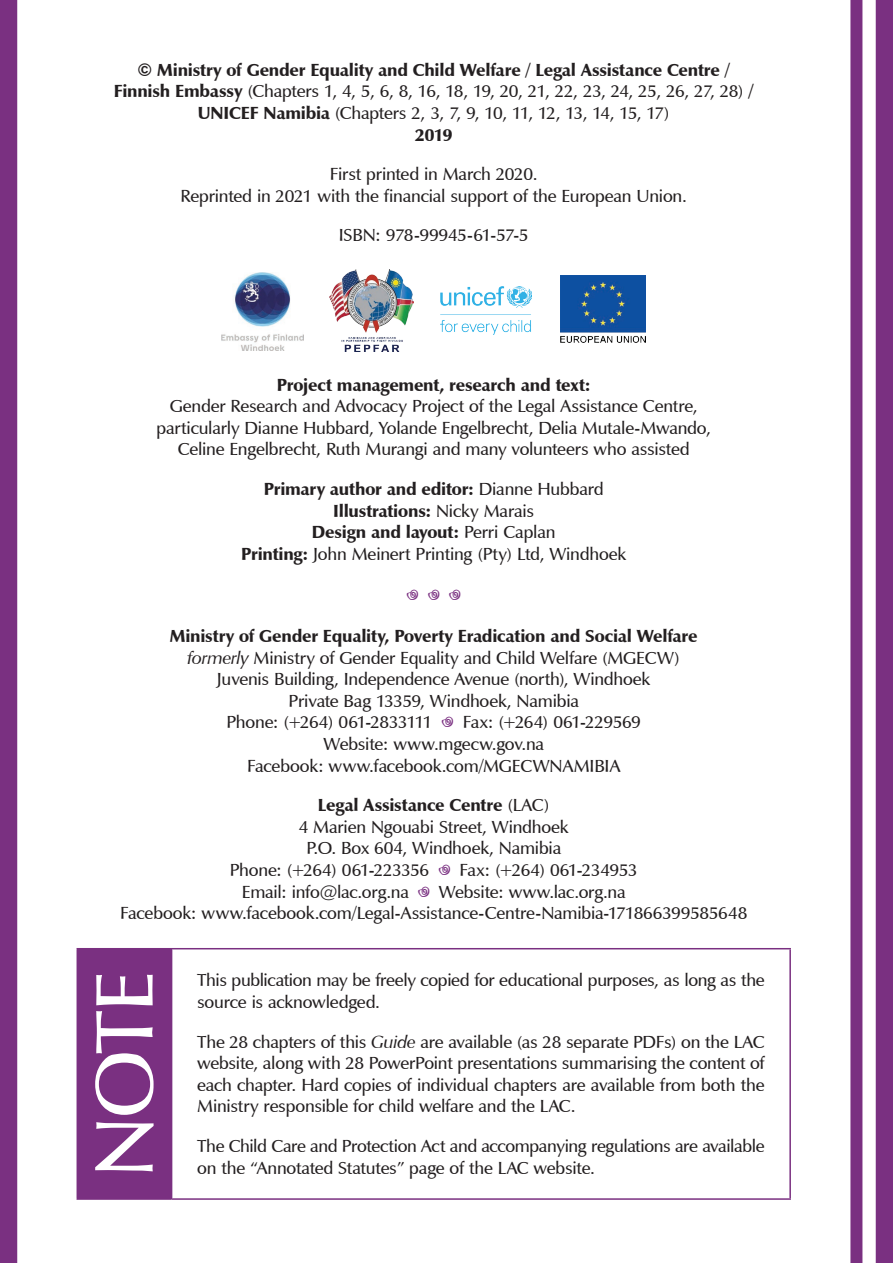
<style>
.page{position:relative;width:893px;height:1263px;background:#fff}
.page>*{position:absolute;margin:0;border:0;box-sizing:border-box;transform-origin:0 0}
.Box_Text{font:84px "Mg Open Cosmetica";color:#fff}
.Box_Text-2{font:18px/21.6px "Mg Open Cosmetica";letter-spacing:-.015em;color:#231f20}
.Box_Text-3{font:700 18px "Mg Open Cosmetica";letter-spacing:-.01em;color:#231f20}
.Box_Text-4{font:18px "Mg Open Cosmetica";letter-spacing:-.035em;color:#231f20}
.Box_Text-5{font:18px "Mg Open Cosmetica";letter-spacing:-.04em;color:#231f20}
.s1{font-weight:700}
.s2{font-weight:400}
.s3{font-style:italic}
</style>
<div class="page">
<div style="left:0;top:0;width:17px;height:1263px;background:#7a3081"></div>
<div style="left:77px;top:949px;width:95px;height:250px;background:#7a3081"></div>
<hr style="left:77px;top:948px;width:95px;height:1px;background:#7a3081">
<hr style="left:172px;top:948px;width:619px;height:1px;background:#7a3081">
<hr style="left:789px;top:949px;width:2px;height:249px;background:#7a3081">
<hr style="left:77px;top:1198px;width:95px;height:2px;background:#7a3081">
<hr style="left:172px;top:1198px;width:619px;height:2px;background:#7a3081">
<div style="left:876px;top:0;width:17px;height:1263px;background:#7a3081"></div>
<div style="left:850px;top:0;width:12px;height:1263px;background:#7a3081"></div>
<img style="left:221px;top:272px;width:83px;height:79px">
<img style="left:440px;top:286px;width:91px;height:49px">
<img style="left:329px;top:270px;width:84px;height:81px">
<img style="left:561px;top:275px;width:85px;height:67px">
<p class="Box_Text-3" style="left:138px;top:59px;width:594px">© Ministry of Gender Equality and Child Welfare / Legal Assistance Centre /</p>
<p class="Box_Text-4" style="left:114px;top:81px;width:641px"><span class="s1">Finnish Embassy</span> (Chapters 1, 4, 5, 6, 8, 16, 18, 19, 20, 21, 22, 23, 24, 25, 26, 27, 28) <span class="s1">/</span></p>
<p class="Box_Text-5" style="left:198px;top:103px;width:474px"><span class="s1">UNICEF Namibia</span> (Chapters 2, 3, 7, 9, 10, 11, 12, 13, 14, 15, 17)</p>
<p class="Box_Text-3" style="left:415px;top:124px;width:39px">2019</p>
<p class="Box_Text-2" style="left:181px;top:164px;width:508px;text-align:center">First printed in March 2020.<br>Reprinted in 2021 with the financial support of the European Union.</p>
<p class="Box_Text-2" style="left:339px;top:225px;width:191px">ISBN: 978-99945-61-57-5</p>
<p class="Box_Text-3" style="left:277px;top:374px;width:316px">Project management, research and text:</p>
<p class="Box_Text-2" style="left:170px;top:396px;width:529px">Gender Research and Advocacy Project of the Legal Assistance Centre,</p>
<p class="Box_Text-2" style="left:157px;top:417px;width:556px">particularly Dianne Hubbard, Yolande Engelbrecht, Delia Mutale-Mwando,</p>
<p class="Box_Text-2" style="left:178px;top:439px;width:513px">Celine Engelbrecht, Ruth Murangi and many volunteers who assisted</p>
<p class="Box_Text-3" style="left:264px;top:478px;width:341px">Primary author and editor: <span class="s2">Dianne Hubbard</span></p>
<p class="Box_Text-3" style="left:333px;top:500px;width:202px">Illustrations: <span class="s2">Nicky Marais</span></p>
<p class="Box_Text-3" style="left:312px;top:521px;width:245px">Design and layout: <span class="s2">Perri Caplan</span></p>
<p class="Box_Text-2" style="left:241px;top:543px;width:387px"><span class="s1">Printing:</span> John Meinert Printing (Pty) Ltd, Windhoek</p>
<p class="Box_Text-3" style="left:170px;top:625px;width:529px">Ministry of Gender Equality, Poverty Eradication and Social Welfare</p>
<p class="Box_Text-2" style="left:187px;top:647px;width:494px"><span class="s3">formerly</span> Ministry of Gender Equality and Child Welfare (MGECW)</p>
<p class="Box_Text-2" style="left:217px;top:669px;width:435px">Juvenis Building, Independence Avenue (north), Windhoek</p>
<p class="Box_Text-2" style="left:289px;top:690px;width:292px">Private Bag 13359, Windhoek, Namibia</p>
<p class="Box_Text-2" style="left:227px;top:712px;width:208px">Phone: (+264) 061-2833111</p>
<p class="Box_Text-2" style="left:463px;top:712px;width:180px">Fax: (+264) 061-229569</p>
<p class="Box_Text-2" style="left:323px;top:733px;width:222px">Website: www.mgecw.gov.na</p>
<p class="Box_Text-2" style="left:247px;top:755px;width:375px">Facebook: www.facebook.com/MGECWNAMIBIA</p>
<p class="Box_Text-3" style="left:318px;top:794px;width:233px">Legal Assistance Centre <span class="s2">(LAC)</span></p>
<p class="Box_Text-2" style="left:299px;top:816px;width:272px">4 Marien Ngouabi Street, Windhoek</p>
<p class="Box_Text-2" style="left:230px;top:838px;width:333px;text-indent:76px">P.O. Box 604, Windhoek, Namibia<br>Phone: (+264) 061-223356</p>
<p class="Box_Text-2" style="left:459px;top:859px;width:180px">Fax: (+264) 061-234953</p>
<p class="Box_Text-2" style="left:120px;top:881px;width:629px;text-indent:319px">Website: www.lac.org.na<br>Facebook: www.facebook.com/Legal-Assistance-Centre-Namibia-171866399585648</p>
<p class="Box_Text-2" style="left:242px;top:881px;width:168px">Email: info@lac.org.na</p>
<p class="Box_Text" style="left:76px;top:1177px;width:208px;rotate:-90deg">NOTE</p>
<p class="Box_Text-2" style="left:197px;top:970px;width:569px">This publication may be freely copied for educational purposes, as long as the source is acknowledged.</p>
<p class="Box_Text-2" style="left:197px;top:1031px;width:569px;text-align:justify">The 28 chapters of this <span class="s3">Guide</span> are available (as 28 separate PDFs) on the LAC website, along with 28 PowerPoint presentations summarising the content of each chapter. Hard copies of individual chapters are available from both the Ministry responsible for child welfare and the LAC.</p>
<p class="Box_Text-2" style="left:197px;top:1135px;width:569px">The Child Care and Protection Act and accompanying regulations are available on the “Annotated Statutes” page of the LAC website.</p>
</div>
